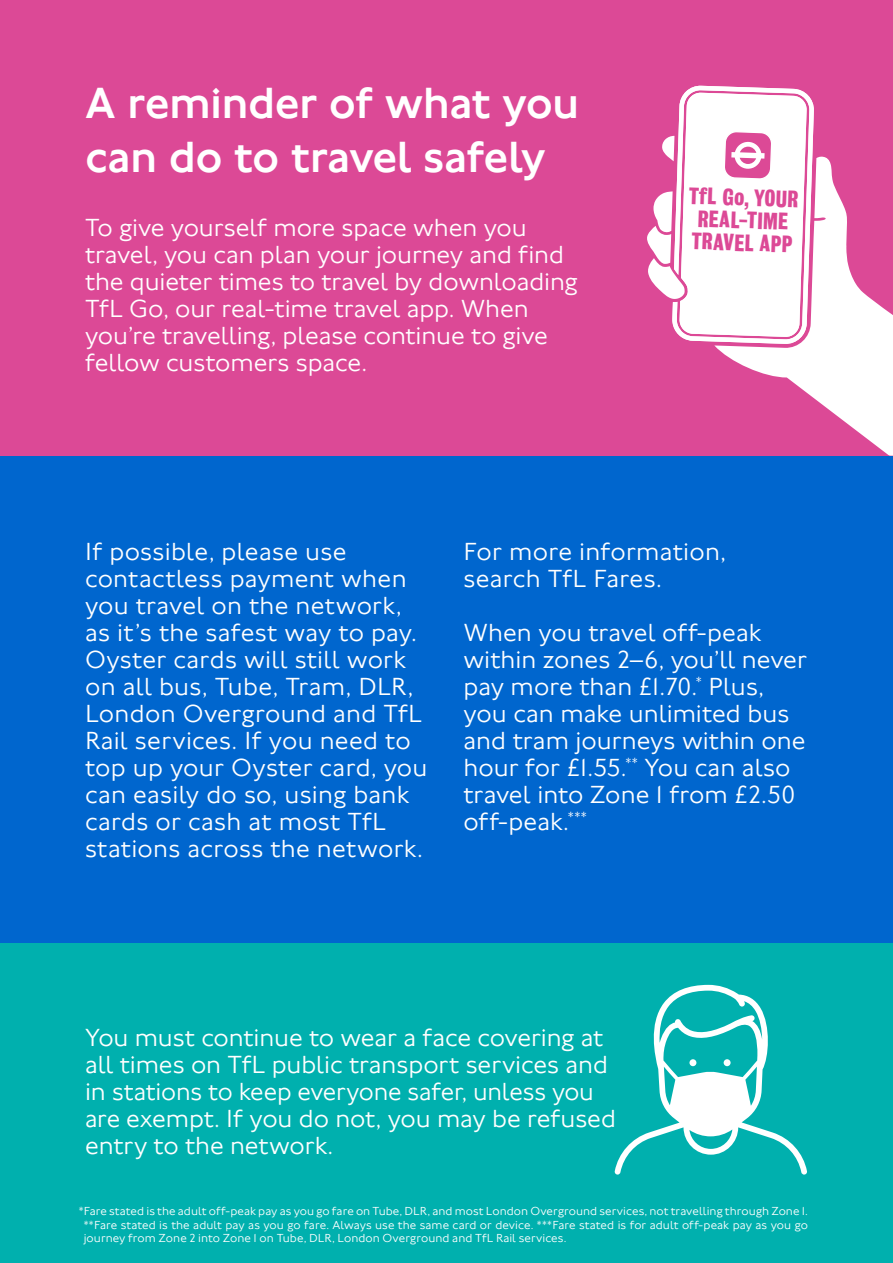
<style>
.page{position:relative;width:893px;height:1263px;background:#fff}
.page>*{position:absolute;margin:0;border:0;box-sizing:border-box;transform-origin:0 0}
.t1{font:500 45px/54px "Johnston 100";letter-spacing:-.015em;color:#fff}
.t2{font:300 25.5px/27px "Johnston 100";color:#fff}
.t3{font:700 21.6px/22.6px "Bureau Grot Condensed";color:#dc4996}
.t4{font:300 12px/13.2px "Johnston 100";letter-spacing:.005em;color:#fff;text-align:justify}
</style>
<div class="page">
<div style="left:0;top:942px;width:893px;height:321px;background:#00b0ae"></div>
<div style="left:0;top:0;width:893px;height:456px;background:#dc4996"></div>
<svg style="left:714px;top:156px;width:179px;height:300px"></svg>
<svg style="left:647px;top:86px;width:167px;height:258px"></svg>
<div style="left:0;top:456px;width:893px;height:486px;background:#0066ce"></div>
<svg style="left:615px;top:985px;width:192px;height:189px"></svg>
<div style="left:689px;top:1059px;width:7px;height:7px;background:#fff;border-radius:50%"></div>
<div style="left:724px;top:1059px;width:7px;height:7px;background:#fff;border-radius:50%"></div>
<h1 class="t1" style="left:85px;top:77px;width:496px">A reminder of what you can do to travel safely</h1>
<p class="t2" style="left:85px;top:214px;width:494px">To give yourself more space when you travel, you can plan your journey and find the quieter times to travel by downloading TfL Go, our real-time travel app. When you’re travelling, please continue to give fellow customers space.</p>
<p class="t3" style="left:689px;top:184px;width:111px;rotate:2deg">TfL Go, YOUR<br>REAL-TIME<br>TRAVEL APP</p>
<p class="t2" style="left:85px;top:538px;width:344px">If possible, please use contactless payment when you travel on the network, as it’s the safest way to pay.<br>Oyster cards will still work on all bus, Tube, Tram, DLR,<br>London Overground and TfL<br>Rail services. If you need to top up your Oyster card, you can easily do so, using bank cards or cash at most TfL stations across the network.</p>
<p class="t2" style="left:463px;top:538px;width:264px">For more information, search TfL Fares.</p>
<p class="t2" style="left:463px;top:620px;width:345px">When you travel off-peak within zones 2–6, you’ll never pay more than £1.70.<sup>*</sup> Plus, you can make unlimited bus and tram journeys within one hour for £1.55.<sup>**</sup> You can also travel into Zone 1 from £2.50 off-peak.<sup>***</sup></p>
<p class="t2" style="left:85px;top:1025px;width:532px">You must continue to wear a face covering at all times on TfL public transport services and in stations to keep everyone safer, unless you are exempt. If you do not, you may be refused entry to the network.</p>
<p class="t4" style="left:84px;top:1205px;width:726px;text-indent:-5px">*Fare stated is the adult off-peak pay as you go fare on Tube, DLR, and most London Overground services, not travelling through Zone 1. **Fare stated is the adult pay as you go fare. Always use the same card or device. ***Fare stated is for adult off-peak pay as you go journey from Zone 2 into Zone 1 on Tube, DLR, London Overground and TfL Rail services.</p>
</div>
